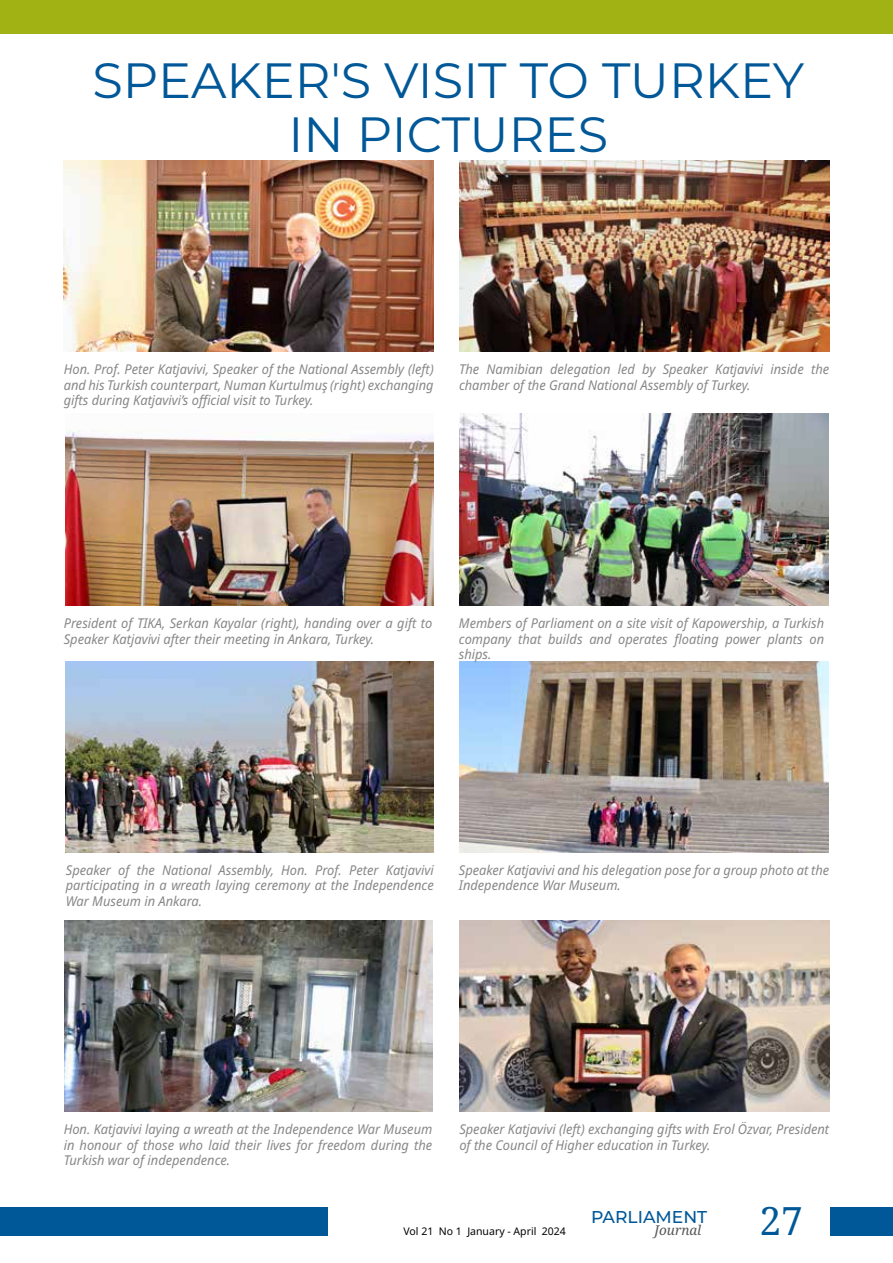
<style>
.page{position:relative;width:893px;height:1263px;background:#fff}
.page>*{position:absolute;margin:0;border:0;box-sizing:border-box;transform-origin:0 0}
.t1{font:49.5px/54px "Montserrat";color:#005898;text-align:center}
.t2{font:39px "Noto Serif";color:#005898}
.t3{font:500 17.1px "Montserrat";color:#005898}
.t4{font:italic 13.5px/15.6px "Noto Sans";color:#878787;text-align:justify;scale:.95 1}
.t5{font:italic 13.5px "Noto Serif";color:#575756}
.t6{font:10.5px "Noto Sans";color:#000}
</style>
<div class="page">
<div style="left:831px;top:1206px;width:62px;height:29px;background:#005898"></div>
<div style="left:0;top:1206px;width:327px;height:29px;background:#005898"></div>
<div style="left:0;top:0;width:893px;height:34px;background:#a1b314"></div>
<img style="left:64px;top:160px;width:370px;height:191px">
<img style="left:459px;top:160px;width:370px;height:191px">
<img style="left:459px;top:661px;width:370px;height:191px">
<img style="left:459px;top:920px;width:370px;height:191px">
<img style="left:66px;top:430px;width:368px;height:175px">
<img style="left:459px;top:414px;width:370px;height:191px">
<img style="left:66px;top:661px;width:368px;height:191px">
<img style="left:64px;top:920px;width:368px;height:191px">
<h1 class="t1" style="left:93px;top:51px;width:713px">SPEAKER'S VISIT TO TURKEY<br>IN PICTURES</h1>
<p class="t4" style="left:64px;top:362px;width:391px">Hon. Prof. Peter Katjavivi, Speaker of the National Assembly (left) and his Turkish counterpart, Numan Kurtulmuş (right) exchanging gifts during Katjavivi’s official visit to Turkey.</p>
<p class="t4" style="left:459px;top:362px;width:391px">The Namibian delegation led by Speaker Katjavivi inside the chamber of the Grand National Assembly of Turkey.</p>
<p class="t4" style="left:64px;top:616px;width:389px">President of TIKA, Serkan Kayalar (right), handing over a gift to<br>Speaker Katjavivi after their meeting in Ankara, Turkey.</p>
<p class="t4" style="left:459px;top:616px;width:386px">Members of Parliament on a site visit of Kapowership, a Turkish company that builds and operates floating power plants on ships.</p>
<p class="t4" style="left:66px;top:862px;width:389px">Speaker of the National Assembly, Hon. Prof. Peter Katjavivi participating in a wreath laying ceremony at the Independence War Museum in Ankara.</p>
<p class="t4" style="left:459px;top:862px;width:391px">Speaker Katjavivi and his delegation pose for a group photo at the<br>Independence War Museum.</p>
<p class="t4" style="left:64px;top:1122px;width:390px">Hon. Katjavivi laying a wreath at the Independence War Museum in honour of those who laid their lives for freedom during the Turkish war of independence.</p>
<p class="t4" style="left:459px;top:1121px;width:391px">Speaker Katjavivi (left) exchanging gifts with Erol Özvar, President of the Council of Higher education in Turkey.</p>
<p class="t6" style="left:403px;top:1225px;width:164px">Vol 21 No 1 January - April 2024</p>
<p class="t3" style="left:591px;top:1205px;width:118px">PARLIAMENT</p>
<p class="t5" style="left:654px;top:1221px;width:49px">Journal</p>
<h2 class="t2" style="left:759px;top:1194px;width:45px">27</h2>
</div>
